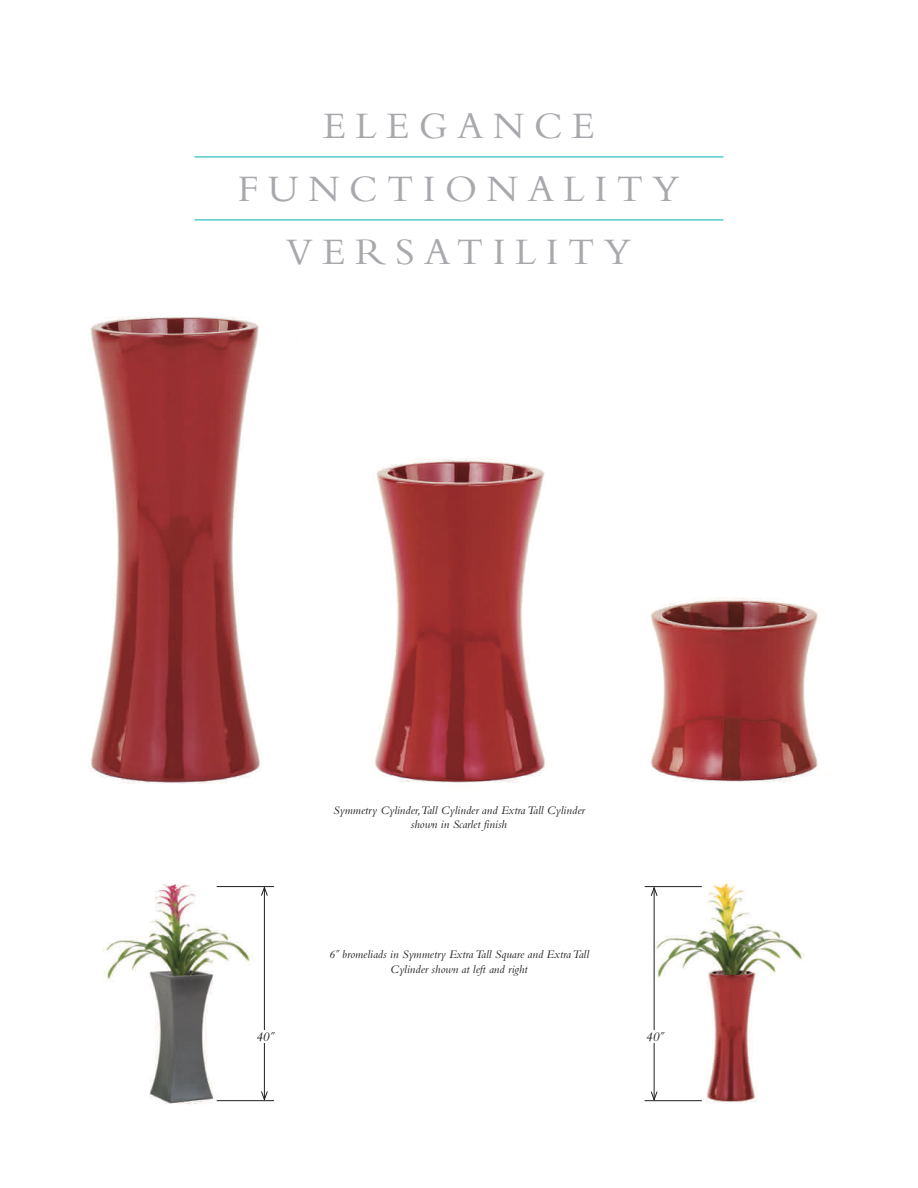
<style>
.page{position:relative;width:918px;height:1188px;background:#fff}
.page>*{position:absolute;margin:0;border:0;box-sizing:border-box;transform-origin:0 0}
.t1{font:39px/63px "Bembo";letter-spacing:.24em;color:#a8a9ad;text-align:center}
.t2{font:italic 13.5px "Bembo";color:#231f20}
.t3{font:italic 12px/14.4px "Bembo";color:#231f20;text-align:center}
</style>
<div class="page">
<img style="left:90px;top:316px;width:172px;height:468px">
<img style="left:375px;top:458px;width:172px;height:325px">
<img style="left:646px;top:597px;width:174px;height:185px">
<hr style="left:195px;top:157px;width:528px;height:1px;background:#00b1b0">
<hr style="left:195px;top:220px;width:528px;height:1px;background:#00b1b0">
<img style="left:103px;top:884px;width:153px;height:221px">
<hr style="left:217px;top:886px;width:57px;height:1px;background:#231f20">
<hr style="left:217px;top:1100px;width:57px;height:1px;background:#231f20">
<hr style="left:264px;top:888px;width:1px;height:212px;background:#231f20">
<svg style="left:261px;top:886px;width:7px;height:10px"></svg>
<svg style="left:261px;top:1091px;width:7px;height:10px"></svg>
<div style="left:255px;top:1031px;width:20px;height:12px;background:#fff"></div>
<img style="left:650px;top:883px;width:155px;height:220px">
<hr style="left:645px;top:1100px;width:57px;height:1px;background:#231f20">
<hr style="left:645px;top:886px;width:57px;height:1px;background:#231f20">
<hr style="left:654px;top:888px;width:1px;height:212px;background:#231f20">
<svg style="left:651px;top:1091px;width:7px;height:10px"></svg>
<svg style="left:651px;top:887px;width:7px;height:9px"></svg>
<div style="left:645px;top:1030px;width:19px;height:12px;background:#fff"></div>
<h1 class="t1" style="left:238px;top:94px;width:444px">ELEGANCE<br>FUNCTIONALITY<br>VERSATILITY</h1>
<p class="t3" style="left:333px;top:803px;width:253px">Symmetry Cylinder, Tall Cylinder and Extra Tall Cylinder shown in Scarlet finish</p>
<p class="t3" style="left:329px;top:947px;width:262px">6˝ bromeliads in Symmetry Extra Tall Square and Extra Tall<br>Cylinder shown at left and right</p>
<p class="t2" style="left:256px;top:1029px;width:20px">40˝</p>
<p class="t2" style="left:645px;top:1029px;width:20px">40˝</p>
</div>
